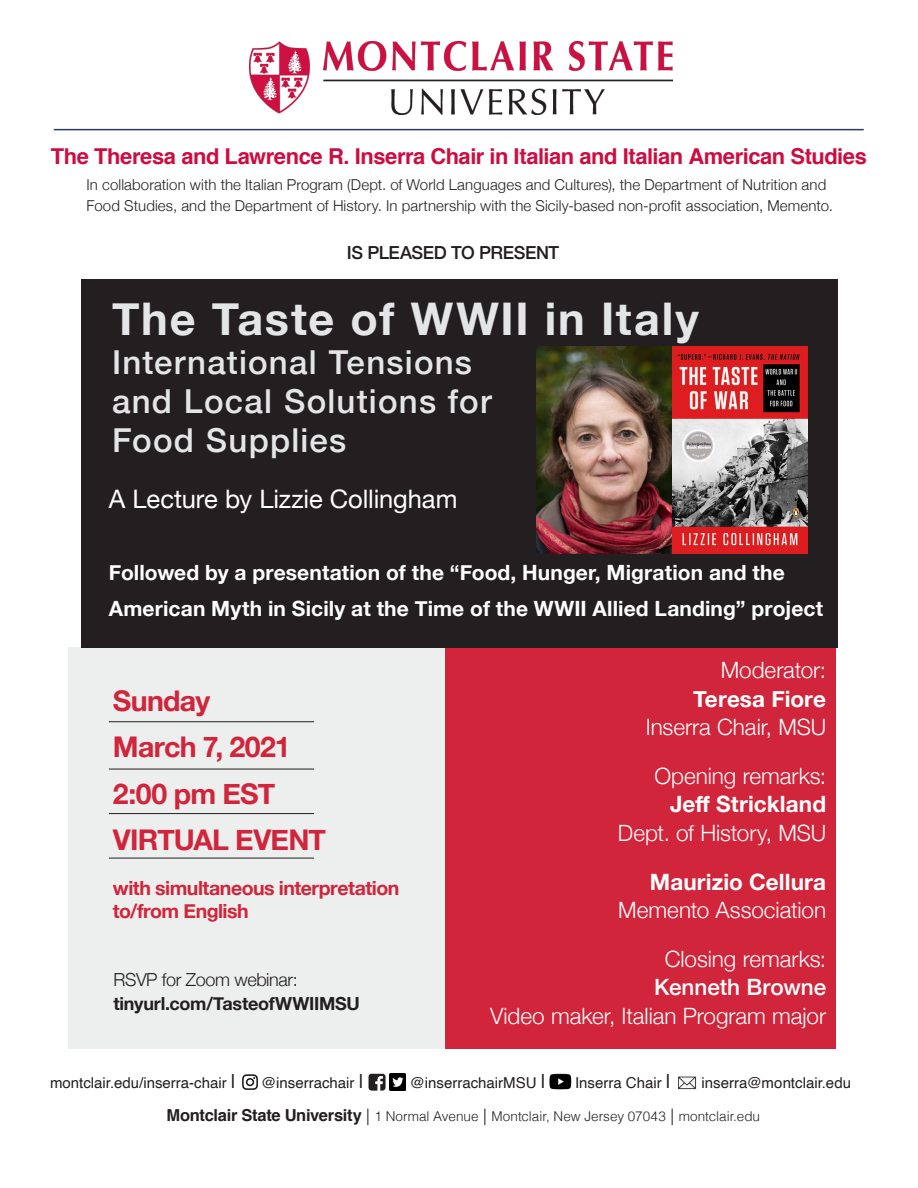
<style>
.page{position:relative;width:918px;height:1188px;background:#fff}
.page>*{position:absolute;margin:0;border:0;box-sizing:border-box;transform-origin:0 0}
.t1{font:700 45px "Helvetica Neue";letter-spacing:.04em;color:#e4e5e7}
.t2{font:500 33px "Helvetica Neue";letter-spacing:.035em;color:#e4e5e7}
.t3{font:700 28.5px "Helvetica Neue";letter-spacing:-.025em;color:#d0253a}
.t4{font:25.5px "Helvetica Neue";letter-spacing:-.005em;color:#fff}
.t5{font:300 22.5px/28.5px "Helvetica Neue";color:#fff;text-align:right}
.t6{font:700 21.9px "Helvetica";letter-spacing:-.02em;color:#cd0d40}
.t7{font:700 21px/36px "Helvetica Neue";letter-spacing:.005em;color:#fff}
.t8{font:700 19.5px "Helvetica Neue";letter-spacing:-.025em;color:#d0253a}
.t9{font:700 18px "Helvetica Neue";letter-spacing:-.015em;color:#231f20}
.t10{font:300 18px "Helvetica Neue";letter-spacing:-.02em;color:#231f20}
.t11{font:500 18px "Helvetica Neue";letter-spacing:-.02em;color:#231f20}
.t12{font:300 15px/21px "Helvetica Neue";letter-spacing:.01em;color:#231f20}
.t13{font:15px "Helvetica";color:#231f20}
.t14{font:300 13.5px "Helvetica";color:#231f20}
.s1{font-weight:700}
.s2{font-weight:500}
.s3{font-size:19.5px}
.s4{font-weight:700;font-size:16.5px}
.s5{font-size:16.5px}
</style>
<div class="page">
<div style="left:68px;top:648px;width:453px;height:401px;background:#edeeee"></div>
<div style="left:446px;top:648px;width:390px;height:401px;background:#d0253a"></div>
<div style="left:81px;top:280px;width:756px;height:368px;background:#231f20"></div>
<hr style="left:54px;top:129px;width:810px;height:1px;background:#2d3b5f">
<hr style="left:109px;top:721px;width:205px;height:1px;background:#231f20">
<hr style="left:109px;top:769px;width:205px;height:1px;background:#231f20">
<hr style="left:109px;top:813px;width:205px;height:1px;background:#231f20">
<hr style="left:109px;top:858px;width:205px;height:1px;background:#231f20">
<img style="left:537px;top:347px;width:271px;height:206px">
<img style="left:250px;top:41px;width:422px;height:73px">
<img style="left:389px;top:1074px;width:17px;height:16px">
<img style="left:242px;top:1074px;width:16px;height:16px">
<img style="left:549px;top:1073px;width:23px;height:17px">
<img style="left:678px;top:1076px;width:18px;height:13px">
<img style="left:368px;top:1073px;width:18px;height:18px">
<p class="t6" style="left:51px;top:138px;width:818px">The Theresa and Lawrence R. Inserra Chair in Italian and Italian American Studies</p>
<p class="t12" style="left:87px;top:173px;width:748px">In collaboration with the Italian Program (Dept. of World Languages and Cultures), the Department of Nutrition and<br>Food Studies, and the Department of History. In partnership with the Sicily-based non-profit association, Memento.</p>
<p class="t11" style="left:347px;top:238px;width:214px">IS PLEASED TO PRESENT</p>
<p class="t1" style="left:112px;top:283px;width:588px">The Taste of WWII in Italy</p>
<p class="t2" style="left:112px;top:335px;width:362px">International Tensions</p>
<p class="t2" style="left:112px;top:374px;width:381px">and Local Solutions for</p>
<p class="t2" style="left:112px;top:413px;width:236px">Food Supplies</p>
<p class="t4" style="left:109px;top:480px;width:350px">A Lecture by Lizzie Collingham</p>
<p class="t7" style="left:109px;top:555px;width:716px">Followed by a presentation of the “Food, Hunger, Migration and the<br>American Myth in Sicily at the Time of the WWII Allied Landing” project</p>
<p class="t3" style="left:113px;top:678px;width:99px">Sunday</p>
<p class="t3" style="left:113px;top:725px;width:179px">March 7, 2021</p>
<p class="t3" style="left:113px;top:771px;width:164px">2:00 pm EST</p>
<p class="t3" style="left:113px;top:818px;width:214px">VIRTUAL EVENT</p>
<p class="t8" style="left:113px;top:873px;width:288px">with simultaneous interpretation</p>
<p class="t8" style="left:113px;top:896px;width:137px">to/from English</p>
<p class="t10" style="left:113px;top:965px;width:186px">RSVP for Zoom webinar:</p>
<p class="t9" style="left:113px;top:989px;width:248px">tinyurl.com/TasteofWWIIMSU</p>
<p class="t5" style="left:646px;top:654px;width:182px">Moderator:<br><span class="s1">Teresa Fiore<br></span>Inserra Chair, MSU</p>
<p class="t5" style="left:618px;top:760px;width:210px">Opening remarks:<br><span class="s1">Jeff Strickland<br></span>Dept. of History, MSU</p>
<p class="t5" style="left:618px;top:866px;width:209px"><span class="s1">Maurizio Cellura<br></span>Memento Association</p>
<p class="t5" style="left:490px;top:943px;width:338px">Closing remarks:<br><span class="s2">Kenneth Browne<br></span>Video maker, Italian Program major</p>
<p class="t13" style="left:50px;top:1071px;width:187px">montclair.edu/inserra-chair <span class="s3">|</span></p>
<p class="t13" style="left:261px;top:1071px;width:104px">@inserrachair <span class="s3">|</span></p>
<p class="t13" style="left:410px;top:1071px;width:138px">@inserrachairMSU <span class="s3">|</span></p>
<p class="t13" style="left:575px;top:1071px;width:97px">Inserra Chair <span class="s3">|</span></p>
<p class="t13" style="left:701px;top:1071px;width:151px">inserra@montclair.edu</p>
<p class="t14" style="left:167px;top:1104px;width:595px"><span class="s4">Montclair State University</span> <span class="s5">|</span> 1 Normal Avenue <span class="s5">|</span> Montclair, New Jersey 07043 <span class="s5">|</span> montclair.edu</p>
</div>
